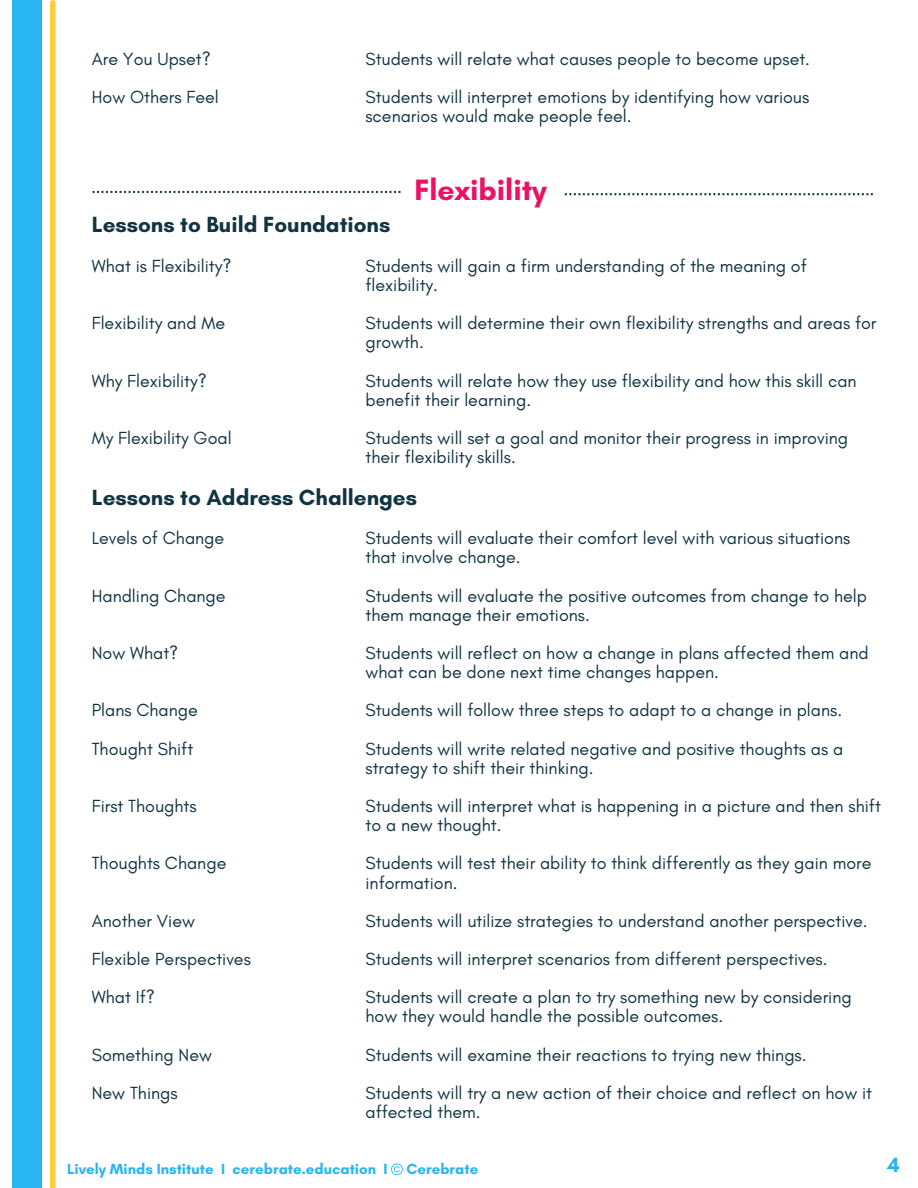
<style>
.page{position:relative;width:918px;height:1188px;background:#fff}
.page>*{position:absolute;margin:0;border:0;box-sizing:border-box;transform-origin:0 0}
.t1{font:700 30px "Glacial Indifference";color:#ec1165}
.t2{font:700 22.35px "Glacial Indifference";color:#113442}
.t3{font:700 21px "Glacial Indifference";color:#28b5f1}
.t4{font:17.85px/19.2px "Glacial Indifference";color:#113442}
.t5{font:700 15px "Glacial Indifference";color:#28b5f1}
</style>
<div class="page">
<div style="left:12px;top:0;width:30px;height:1188px;background:#28b5f1"></div>
<div style="left:50px;top:3px;width:6px;height:1185px;background:#ffce3b"></div>
<svg style="left:565px;top:193px;width:308px;height:2px"></svg>
<svg style="left:92px;top:191px;width:309px;height:2px"></svg>
<svg style="left:391px;top:1163px;width:11px;height:12px"></svg>
<h3 class="t4" style="left:92px;top:49px;width:120px">Are You Upset?</h3>
<h3 class="t4" style="left:92px;top:87px;width:129px">How Others Feel</h3>
<p class="t4" style="left:365px;top:49px;width:446px">Students will relate what causes people to become upset.</p>
<h1 class="t4" style="left:365px;top:87px;width:445px">Students will interpret emotions by identifying how various scenarios would make people feel.</h1>
<h2 class="t1" style="left:414px;top:172px;width:134px">Flexibility</h2>
<h3 class="t2" style="left:92px;top:211px;width:300px">Lessons to Build Foundations</h3>
<h3 class="t4" style="left:92px;top:256px;width:141px">What is Flexibility?</h3>
<h3 class="t4" style="left:92px;top:313px;width:135px">Flexibility and Me</h3>
<p class="t4" style="left:92px;top:371px;width:117px">Why Flexibility?</p>
<h3 class="t4" style="left:92px;top:428px;width:141px">My Flexibility Goal</h3>
<h3 class="t4" style="left:365px;top:256px;width:443px">Students will gain a firm understanding of the meaning of flexibility.</h3>
<h3 class="t4" style="left:365px;top:313px;width:513px">Students will determine their own flexibility strengths and areas for growth.</h3>
<p class="t4" style="left:365px;top:371px;width:493px">Students will relate how they use flexibility and how this skill can benefit their learning.</p>
<h2 class="t4" style="left:365px;top:428px;width:484px">Students will set a goal and monitor their progress in improving their flexibility skills.</h2>
<h3 class="t2" style="left:92px;top:484px;width:327px">Lessons to Address Challenges</h3>
<h3 class="t4" style="left:92px;top:528px;width:134px">Levels of Change</h3>
<h3 class="t4" style="left:92px;top:586px;width:135px">Handling Change</h3>
<h3 class="t4" style="left:92px;top:643px;width:88px">Now What?</h3>
<h3 class="t4" style="left:365px;top:528px;width:486px">Students will evaluate their comfort level with various situations that involve change.</h3>
<h3 class="t4" style="left:365px;top:586px;width:503px">Students will evaluate the positive outcomes from change to help them manage their emotions.</h3>
<h3 class="t4" style="left:365px;top:643px;width:505px">Students will reflect on how a change in plans affected them and what can be done next time changes happen.</h3>
<h3 class="t4" style="left:365px;top:701px;width:478px">Students will follow three steps to adapt to a change in plans.</h3>
<h3 class="t4" style="left:365px;top:739px;width:479px">Students will write related negative and positive thoughts as a strategy to shift their thinking.</h3>
<h3 class="t4" style="left:365px;top:796px;width:517px">Students will interpret what is happening in a picture and then shift to a new thought.</h3>
<h3 class="t4" style="left:365px;top:854px;width:507px">Students will test their ability to think differently as they gain more information.</h3>
<h3 class="t4" style="left:365px;top:911px;width:504px">Students will utilize strategies to understand another perspective.</h3>
<h3 class="t4" style="left:365px;top:949px;width:463px">Students will interpret scenarios from different perspectives.</h3>
<h3 class="t4" style="left:365px;top:987px;width:488px">Students will create a plan to try something new by considering how they would handle the possible outcomes.</h3>
<p class="t4" style="left:365px;top:1045px;width:443px">Students will examine their reactions to trying new things.</p>
<p class="t4" style="left:365px;top:1083px;width:508px">Students will try a new action of their choice and reflect on how it affected them.</p>
<h3 class="t4" style="left:92px;top:701px;width:108px">Plans Change</h3>
<h3 class="t4" style="left:92px;top:739px;width:103px">Thought Shift</h3>
<h3 class="t4" style="left:92px;top:796px;width:106px">First Thoughts</h3>
<h3 class="t4" style="left:92px;top:854px;width:136px">Thoughts Change</h3>
<h3 class="t4" style="left:92px;top:911px;width:105px">Another View</h3>
<h3 class="t4" style="left:92px;top:949px;width:161px">Flexible Perspectives</h3>
<h3 class="t4" style="left:92px;top:987px;width:65px">What If?</h3>
<h3 class="t4" style="left:92px;top:1045px;width:122px">Something New</h3>
<h3 class="t4" style="left:92px;top:1083px;width:87px">New Things</h3>
<p class="t5" style="left:67px;top:1160px;width:322px">Lively Minds Institute I cerebrate.education I</p>
<p class="t5" style="left:406px;top:1160px;width:73px">Cerebrate</p>
<h3 class="t3" style="left:887px;top:1152px;width:14px">4</h3>
</div>
